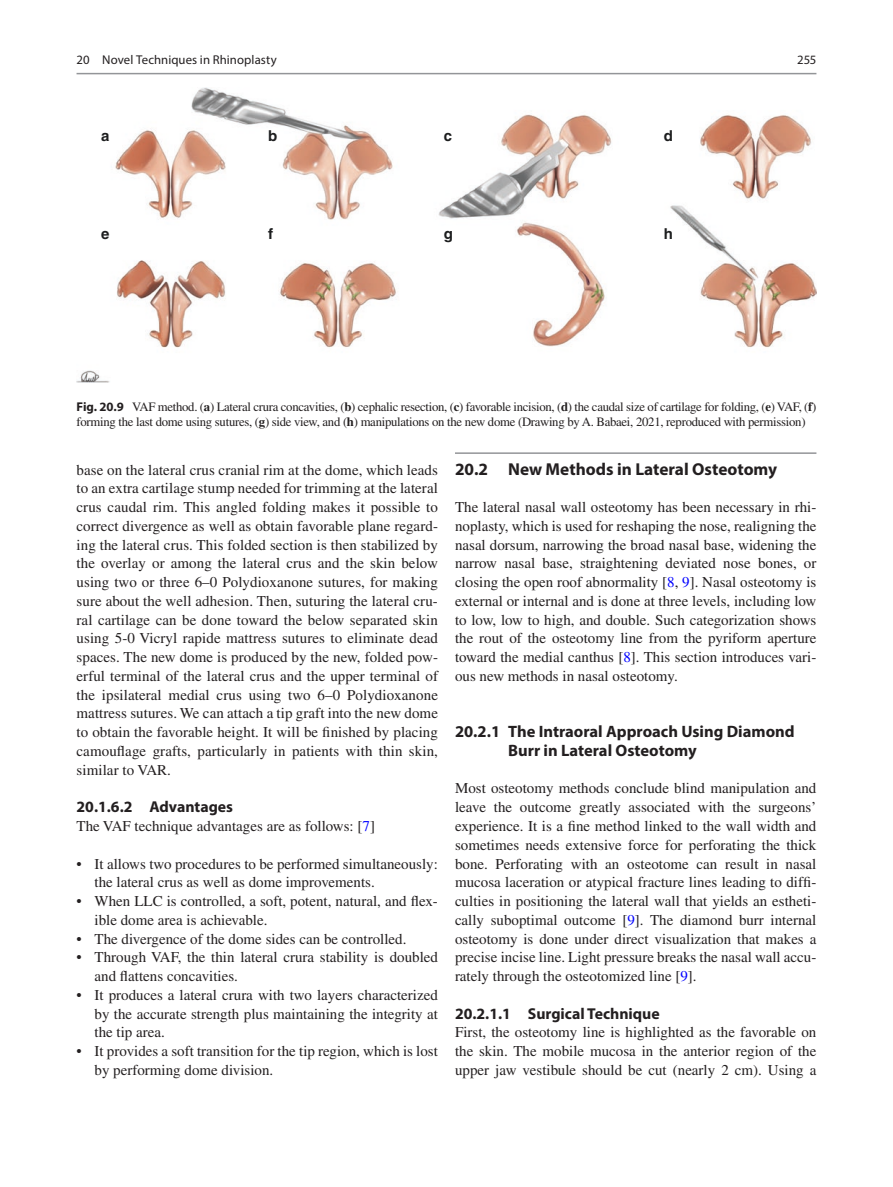
<style>
.page{position:relative;width:893px;height:1187px;background:#fff}
.page>*{position:absolute;margin:0;border:0;box-sizing:border-box;transform-origin:0 0}
.t1{font:700 17.25px "Myriad Pro";color:#231f20}
.t2{font:700 16.5px/18.8px "Myriad Pro";color:#231f20}
.t3{font:700 15.75px "Myriad Pro";color:#231f20}
.t4{font:15px/18.8px "Times LT Std";color:#231f20;text-align:justify}
.t5{font:700 15px "Helvetica";color:#1d1e1f}
.t6{font:12.75px/15px "Times LT Std";letter-spacing:-.02em;color:#231f20}
.t7{font:12.75px "Myriad Pro Regular 3";letter-spacing:.005em;color:#231f20}
.t8{font:12.75px "Myriad Pro";color:#231f20}
.s1{font-family:"Myriad Pro";font-weight:700}
.s2{font-weight:700}
.s3{color:#00f}
</style>
<div class="page">
<hr style="left:455px;top:452px;width:361px;height:2px;background:#939598">
<img style="left:77px;top:88px;width:739px;height:294px">
<hr style="left:77px;top:73px;width:739px;height:1px;background:#939598">
<p class="t7" style="left:77px;top:52px;width:202px">20 Novel Techniques in Rhinoplasty</p>
<p class="t5" style="left:101px;top:127px;width:10px">a</p>
<p class="t5" style="left:268px;top:127px;width:11px">b</p>
<p class="t5" style="left:444px;top:127px;width:10px">c</p>
<p class="t5" style="left:664px;top:127px;width:11px">d</p>
<p class="t5" style="left:101px;top:224px;width:10px">e</p>
<p class="t5" style="left:268px;top:224px;width:6px">f</p>
<p class="t5" style="left:444px;top:224px;width:11px">g</p>
<p class="t5" style="left:664px;top:224px;width:11px">h</p>
<p class="t8" style="left:797px;top:52px;width:21px">255</p>
<p class="t6" style="left:77px;top:399px;width:741px"><span class="s1">Fig. 20.9</span> VAF method. (<span class="s2">a</span>) Lateral crura concavities, (<span class="s2">b</span>) cephalic resection, (<span class="s2">c</span>) favorable incision, (<span class="s2">d</span>) the caudal size of cartilage for folding, (<span class="s2">e</span>) VAF, (<span class="s2">f</span>) forming the last dome using sutures, (<span class="s2">g</span>) side view, and (<span class="s2">h</span>) manipulations on the new dome (Drawing by A. Babaei, 2021, reproduced with permission)</p>
<p class="t4" style="left:77px;top:460px;width:363px">base on the lateral crus cranial rim at the dome, which leads to an extra cartilage stump needed for trimming at the lateral crus caudal rim. This angled folding makes it possible to correct divergence as well as obtain favorable plane regard&shy;ing the lateral crus. This folded section is then stabilized by the overlay or among the lateral crus and the skin below using two or three 6–0 Polydioxanone sutures, for making sure about the well adhesion. Then, suturing the lateral cru&shy;ral cartilage can be done toward the below separated skin using 5-0 Vicryl rapide mattress sutures to eliminate dead spaces. The new dome is produced by the new, folded pow&shy;erful terminal of the lateral crus and the upper terminal of the ipsilateral medial crus using two 6–0 Polydioxanone mattress sutures. We can attach a tip graft into the new dome to obtain the favorable height. It will be finished by placing camouflage grafts, particularly in patients with thin skin, similar to VAR.</p>
<p class="t3" style="left:77px;top:796px;width:158px">20.1.6.2 Advantages</p>
<p class="t4" style="left:77px;top:816px;width:300px">The VAF technique advantages are as follows: [<span class="s3">7</span>]</p>
<p class="t4" style="left:95px;top:854px;width:345px;text-indent:-18px">• It allows two procedures to be performed simultaneously: the lateral crus as well as dome improvements.</p>
<p class="t4" style="left:95px;top:891px;width:345px;text-indent:-18px">• When LLC is controlled, a soft, potent, natural, and flex&shy;ible dome area is achievable.</p>
<p class="t4" style="left:77px;top:929px;width:331px">• The divergence of the dome sides can be controlled.</p>
<p class="t4" style="left:95px;top:947px;width:345px;text-indent:-18px">• Through VAF, the thin lateral crura stability is doubled and flattens concavities.</p>
<p class="t4" style="left:95px;top:985px;width:345px;text-indent:-18px">• It produces a lateral crura with two layers characterized by the accurate strength plus maintaining the integrity at the tip area.</p>
<p class="t4" style="left:95px;top:1041px;width:345px;text-indent:-18px">• It provides a soft transition for the tip region, which is lost by performing dome division.</p>
<p class="t1" style="left:455px;top:457px;width:324px">20.2 New Methods in Lateral Osteotomy</p>
<p class="t4" style="left:455px;top:497px;width:363px">The lateral nasal wall osteotomy has been necessary in rhi&shy;noplasty, which is used for reshaping the nose, realigning the nasal dorsum, narrowing the broad nasal base, widening the narrow nasal base, straightening deviated nose bones, or closing the open roof abnormality [<span class="s3">8</span>, <span class="s3">9</span>]. Nasal osteotomy is external or internal and is done at three levels, including low to low, low to high, and double. Such categorization shows the rout of the osteotomy line from the pyriform aperture toward the medial canthus [<span class="s3">8</span>]. This section introduces vari&shy;ous new methods in nasal osteotomy.</p>
<p class="t2" style="left:508px;top:721px;width:288px;text-indent:-53px">20.2.1 The Intraoral Approach Using Diamond<br>Burr in Lateral Osteotomy</p>
<p class="t4" style="left:455px;top:779px;width:363px">Most osteotomy methods conclude blind manipulation and leave the outcome greatly associated with the surgeons’ experience. It is a fine method linked to the wall width and sometimes needs extensive force for perforating the thick bone. Perforating with an osteotome can result in nasal mucosa laceration or atypical fracture lines leading to diffi&shy;culties in positioning the lateral wall that yields an estheti&shy;cally suboptimal outcome [<span class="s3">9</span>]. The diamond burr internal osteotomy is done under direct visualization that makes a precise incise line. Light pressure breaks the nasal wall accu&shy;rately through the osteotomized line [<span class="s3">9</span>].</p>
<p class="t3" style="left:455px;top:1002px;width:206px">20.2.1.1 Surgical Technique</p>
<p class="t4" style="left:455px;top:1022px;width:363px">First, the osteotomy line is highlighted as the favorable on the skin. The mobile mucosa in the anterior region of the upper jaw vestibule should be cut (nearly 2 cm). Using a</p>
</div>
